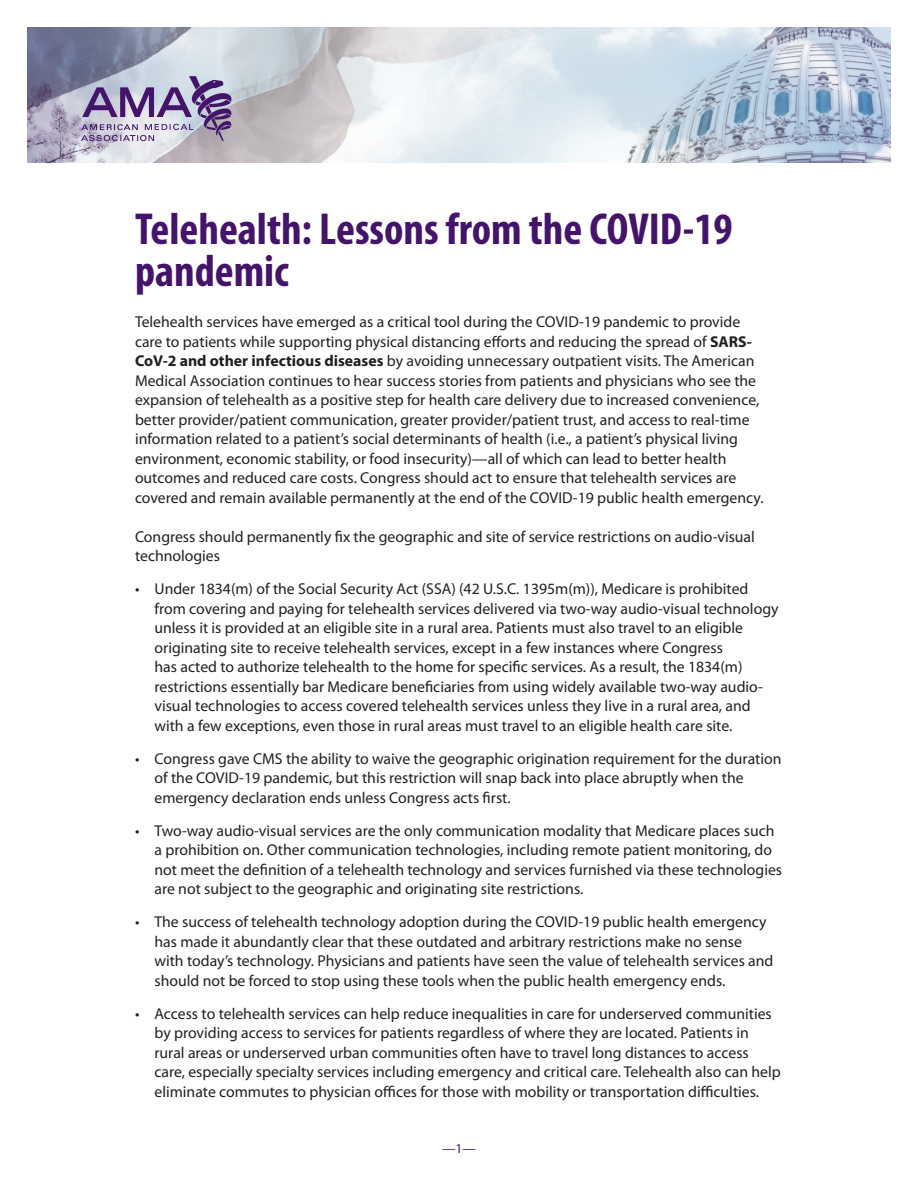
<style>
.page{position:relative;width:918px;height:1188px;background:#fff}
.page>*{position:absolute;margin:0;border:0;box-sizing:border-box;transform-origin:0 0}
.Headline{font:700 condensed 45px/42px "Myriad Pro";color:#44146b}
.Body_-_bullets{font:15.75px/19.5px "Myriad Pro";color:#231f20}
.Body{font:15.75px/19.5px "Myriad Pro";color:#231f20}
.Default{font:13.5px "Myriad Pro";color:#44146b}
.s1{font-weight:700}
</style>
<div class="page">
<img style="left:27px;top:27px;width:864px;height:136px">
<svg style="left:81px;top:76px;width:151px;height:65px;background:#a49aba"></svg>
<p class="Headline" style="left:135px;top:207px;width:599px">Telehealth: Lessons from the COVID-19 pandemic</p>
<p class="Body" style="left:135px;top:312px;width:630px">Telehealth services have emerged as a critical tool during the COVID-19 pandemic to provide care to patients while supporting physical distancing efforts and reducing the spread of <span class="s1">SARS-CoV-2 and other infectious diseases</span> by avoiding unnecessary outpatient visits. The American Medical Association continues to hear success stories from patients and physicians who see the expansion of telehealth as a positive step for health care delivery due to increased convenience, better provider/patient communication, greater provider/patient trust, and access to real-time information related to a patient’s social determinants of health (i.e., a patient’s physical living environment, economic stability, or food insecurity)—all of which can lead to better health outcomes and reduced care costs. Congress should act to ensure that telehealth services are covered and remain available permanently at the end of the COVID-19 public health emergency.</p>
<p class="Body_-_bullets" style="left:135px;top:526px;width:621px">Congress should permanently fix the geographic and site of service restrictions on audio-visual technologies</p>
<p class="Body_-_bullets" style="left:154px;top:579px;width:626px;text-indent:-20px">• Under 1834(m) of the Social Security Act (SSA) (42 U.S.C. 1395m(m)), Medicare is prohibited from covering and paying for telehealth services delivered via two-way audio-visual technology unless it is provided at an eligible site in a rural area. Patients must also travel to an eligible originating site to receive telehealth services, except in a few instances where Congress<br>has acted to authorize telehealth to the home for specific services. As a result, the 1834(m) restrictions essentially bar Medicare beneficiaries from using widely available two-way audio&shy;visual technologies to access covered telehealth services unless they live in a rural area, and with a few exceptions, even those in rural areas must travel to an eligible health care site.</p>
<p class="Body_-_bullets" style="left:154px;top:748px;width:629px;text-indent:-20px">• Congress gave CMS the ability to waive the geographic origination requirement for the duration of the COVID-19 pandemic, but this restriction will snap back into place abruptly when the emergency declaration ends unless Congress acts first.</p>
<p class="Body_-_bullets" style="left:154px;top:820px;width:629px;text-indent:-20px">• Two-way audio-visual services are the only communication modality that Medicare places such a prohibition on. Other communication technologies, including remote patient monitoring, do not meet the definition of a telehealth technology and services furnished via these technologies are not subject to the geographic and originating site restrictions.</p>
<p class="Body_-_bullets" style="left:154px;top:912px;width:620px;text-indent:-20px">• The success of telehealth technology adoption during the COVID-19 public health emergency has made it abundantly clear that these outdated and arbitrary restrictions make no sense with today’s technology. Physicians and patients have seen the value of telehealth services and should not be forced to stop using these tools when the public health emergency ends.</p>
<p class="Body_-_bullets" style="left:154px;top:1003px;width:628px;text-indent:-20px">• Access to telehealth services can help reduce inequalities in care for underserved communities by providing access to services for patients regardless of where they are located. Patients in rural areas or underserved urban communities often have to travel long distances to access care, especially specialty services including emergency and critical care. Telehealth also can help eliminate commutes to physician offices for those with mobility or transportation difficulties.</p>
<p class="Default" style="left:442px;top:1140px;width:35px">—1—</p>
</div>
